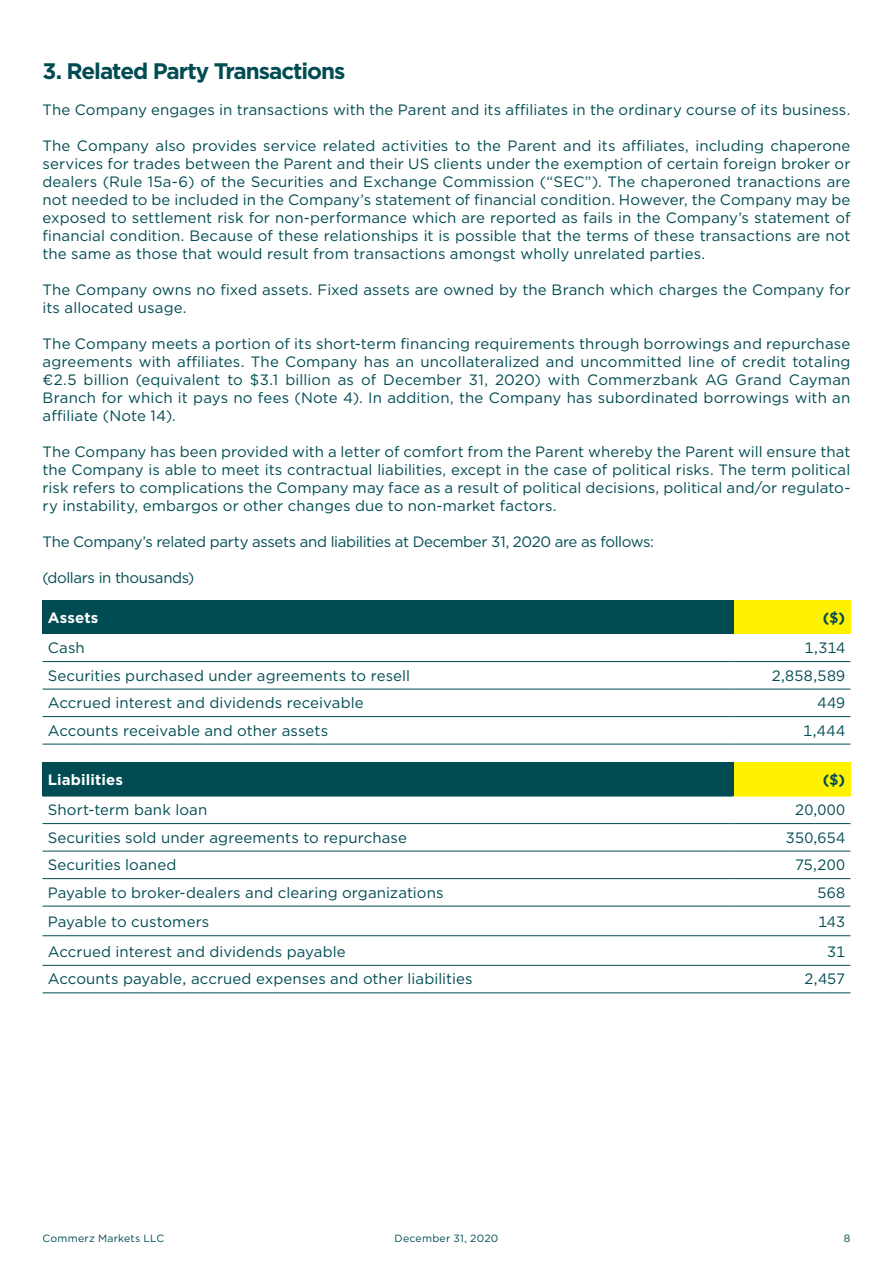
<style>
.page{position:relative;width:893px;height:1263px;background:#fff}
.page>*{position:absolute;margin:0;border:0;box-sizing:border-box;transform-origin:0 0}
.t1{font:700 22.5px "Gotham";letter-spacing:-.05em;color:#004c52}
.t2{font:15px/18px "Gotham";letter-spacing:.005em;color:#004c52;text-align:justify}
.t3{font:15px "Gotham";letter-spacing:-.025em;color:#004c52}
.t4{font:15px "Gotham";letter-spacing:-.02em;color:#004c52}
.t5{font:700 15px "Gotham";letter-spacing:.01em;color:#fff}
.t6{font:700 15px "Gotham";color:#004c52}
.t7{font:10.5px "Gotham";letter-spacing:.025em;color:#004c52}
</style>
<div class="page">
<div style="left:43px;top:763px;width:690px;height:33px;background:#004c52"></div>
<div style="left:733px;top:763px;width:117px;height:33px;background:#fff200"></div>
<svg style="left:43px;top:824px;width:807px;height:141px"></svg>
<hr style="left:43px;top:823px;width:690px;height:1px;background:#004c52">
<hr style="left:733px;top:823px;width:117px;height:1px;background:#004c52">
<hr style="left:43px;top:851px;width:690px;height:1px;background:#004c52">
<hr style="left:733px;top:851px;width:117px;height:1px;background:#004c52">
<hr style="left:43px;top:878px;width:690px;height:1px;background:#004c52">
<hr style="left:733px;top:878px;width:117px;height:1px;background:#004c52">
<hr style="left:43px;top:906px;width:690px;height:1px;background:#004c52">
<hr style="left:733px;top:906px;width:117px;height:1px;background:#004c52">
<hr style="left:43px;top:935px;width:690px;height:1px;background:#004c52">
<hr style="left:733px;top:935px;width:117px;height:1px;background:#004c52">
<hr style="left:43px;top:965px;width:690px;height:1px;background:#004c52">
<hr style="left:733px;top:965px;width:117px;height:1px;background:#004c52">
<hr style="left:43px;top:796px;width:690px;height:1px;background:#004c52">
<hr style="left:733px;top:796px;width:117px;height:1px;background:#fff200">
<hr style="left:43px;top:992px;width:690px;height:1px;background:#004c52">
<hr style="left:733px;top:992px;width:117px;height:1px;background:#004c52">
<div style="left:43px;top:601px;width:690px;height:33px;background:#004c52"></div>
<div style="left:733px;top:601px;width:117px;height:33px;background:#fff200"></div>
<svg style="left:43px;top:662px;width:807px;height:82px"></svg>
<hr style="left:43px;top:661px;width:690px;height:1px;background:#004c52">
<hr style="left:733px;top:661px;width:117px;height:1px;background:#004c52">
<hr style="left:43px;top:689px;width:690px;height:1px;background:#004c52">
<hr style="left:733px;top:689px;width:117px;height:1px;background:#004c52">
<hr style="left:43px;top:716px;width:690px;height:1px;background:#004c52">
<hr style="left:733px;top:716px;width:117px;height:1px;background:#004c52">
<hr style="left:43px;top:744px;width:690px;height:1px;background:#004c52">
<hr style="left:733px;top:744px;width:117px;height:1px;background:#004c52">
<h1 class="t1" style="left:43px;top:56px;width:304px">3. Related Party Transactions</h1>
<p class="t2" style="left:43px;top:100px;width:809px">The Company engages in transactions with the Parent and its affiliates in the ordinary course of its business.</p>
<p class="t2" style="left:43px;top:136px;width:809px">The Company also provides service related activities to the Parent and its affiliates, including chaperone services for trades between the Parent and their US clients under the exemption of certain foreign broker or dealers (Rule 15a-6) of the Securities and Exchange Commission (“SEC”). The chaperoned tranactions are not needed to be included in the Company’s statement of financial condition. However, the Company may be exposed to settlement risk for non-performance which are reported as fails in the Company’s statement of financial condition. Because of these relationships it is possible that the terms of these transactions are not the same as those that would result from transactions amongst wholly unrelated parties.</p>
<p class="t2" style="left:43px;top:280px;width:809px">The Company owns no fixed assets. Fixed assets are owned by the Branch which charges the Company for its allocated usage.</p>
<p class="t2" style="left:43px;top:334px;width:809px">The Company meets a portion of its short-term financing requirements through borrowings and repurchase agreements with affiliates. The Company has an uncollateralized and uncommitted line of credit totaling €2.5 billion (equivalent to $3.1 billion as of December 31, 2020) with Commerzbank AG Grand Cayman Branch for which it pays no fees (Note 4). In addition, the Company has subordinated borrowings with an affiliate (Note 14).</p>
<p class="t2" style="left:43px;top:442px;width:809px">The Company has been provided with a letter of comfort from the Parent whereby the Parent will ensure that the Company is able to meet its contractual liabilities, except in the case of political risks. The term political risk refers to complications the Company may face as a result of political decisions, political and/or regulato&shy;ry instability, embargos or other changes due to non-market factors.</p>
<p class="t3" style="left:43px;top:532px;width:613px">The Company’s related party assets and liabilities at December 31, 2020 are as follows:</p>
<p class="t4" style="left:43px;top:568px;width:153px">(dollars in thousands)</p>
<p class="t5" style="left:48px;top:608px;width:52px">Assets</p>
<p class="t6" style="left:823px;top:608px;width:24px">($)</p>
<p class="t2" style="left:48px;top:638px;width:39px">Cash</p>
<p class="t2" style="left:805px;top:638px;width:42px">1,314</p>
<p class="t2" style="left:48px;top:666px;width:364px">Securities purchased under agreements to resell</p>
<p class="t2" style="left:772px;top:666px;width:75px">2,858,589</p>
<p class="t2" style="left:48px;top:693px;width:317px">Accrued interest and dividends receivable</p>
<p class="t2" style="left:817px;top:693px;width:29px">449</p>
<p class="t2" style="left:48px;top:721px;width:282px">Accounts receivable and other assets</p>
<p class="t2" style="left:803px;top:721px;width:43px">1,444</p>
<p class="t5" style="left:48px;top:770px;width:77px">Liabilities</p>
<p class="t6" style="left:823px;top:770px;width:24px">($)</p>
<p class="t2" style="left:48px;top:800px;width:161px">Short-term bank loan</p>
<p class="t2" style="left:795px;top:800px;width:52px">20,000</p>
<p class="t2" style="left:48px;top:828px;width:361px">Securities sold under agreements to repurchase</p>
<p class="t2" style="left:786px;top:828px;width:61px">350,654</p>
<p class="t2" style="left:48px;top:855px;width:130px">Securities loaned</p>
<p class="t2" style="left:795px;top:855px;width:52px">75,200</p>
<p class="t2" style="left:48px;top:883px;width:397px">Payable to broker-dealers and clearing organizations</p>
<p class="t2" style="left:817px;top:883px;width:29px">568</p>
<p class="t2" style="left:48px;top:913px;width:163px">Payable to customers</p>
<p class="t2" style="left:818px;top:913px;width:29px">143</p>
<p class="t2" style="left:48px;top:942px;width:299px">Accrued interest and dividends payable</p>
<p class="t2" style="left:827px;top:942px;width:19px">31</p>
<p class="t2" style="left:48px;top:970px;width:426px">Accounts payable, accrued expenses and other liabilities</p>
<p class="t2" style="left:805px;top:970px;width:42px">2,457</p>
<p class="t7" style="left:43px;top:1231px;width:123px">Commerz Markets LLC</p>
<p class="t7" style="left:395px;top:1231px;width:105px">December 31, 2020</p>
<p class="t7" style="left:844px;top:1231px;width:8px">8</p>
</div>
